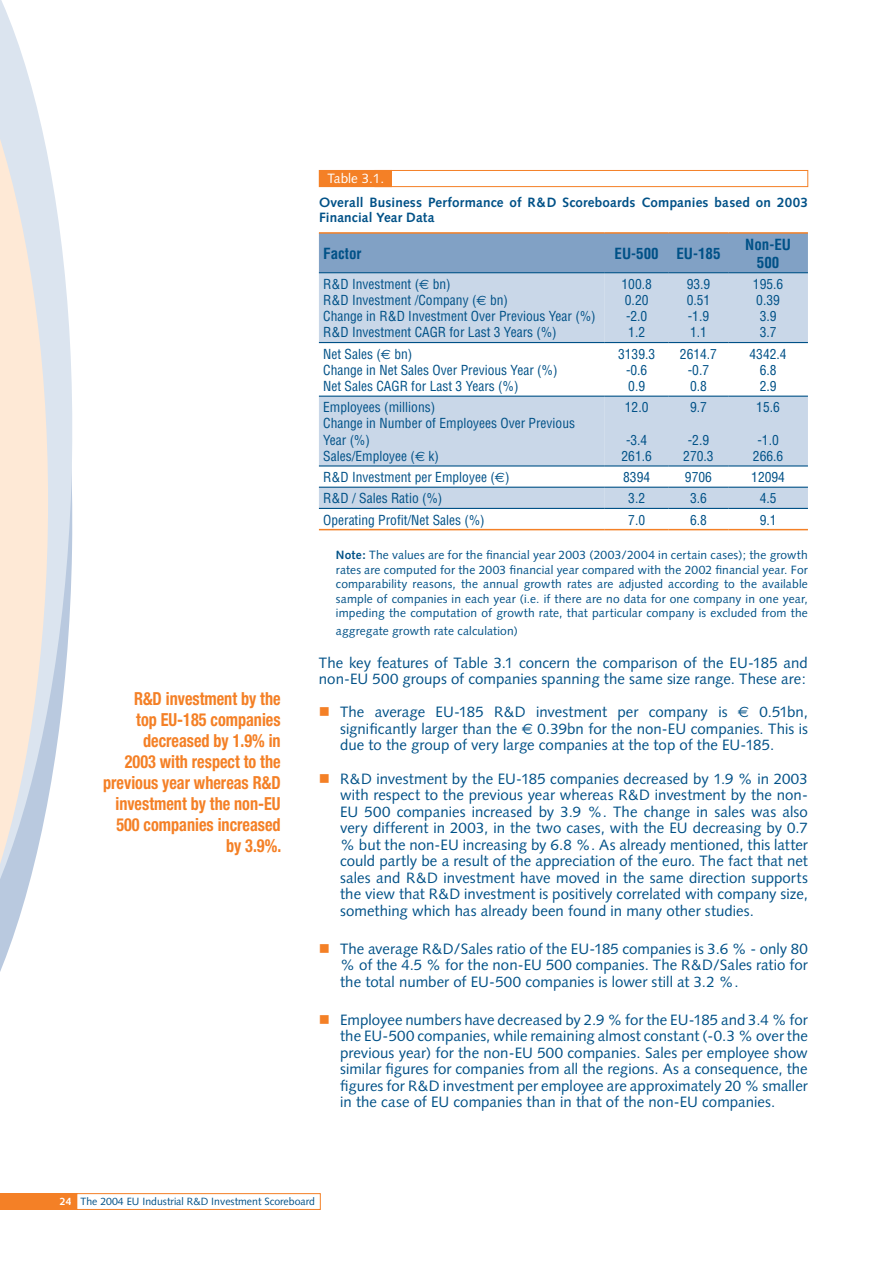
<style>
.page{position:relative;width:893px;height:1263px;background:#fff}
.page>*{position:absolute;margin:0;border:0;box-sizing:border-box;transform-origin:0 0}
.t1{font:700 condensed 18px/21px "Helvetica Neue";color:#f48026;text-align:right;scale:.9 1}
.t2{font:15px/16.5px "Syntax";color:#005187;text-align:justify}
.t3{font:700 condensed 15px/18px "Helvetica";color:#005187;text-align:center}
.t4{font:condensed 13.5px/16.2px "Helvetica";color:#005187;text-align:center}
.t5{font:700 13.5px/15px "Syntax";letter-spacing:.01em;color:#005187}
.t6{font:13.5px "Syntax";color:#fff}
.t7{font:12px/14.4px "Syntax";letter-spacing:.01em;color:#005187;text-align:justify}
.t8{font:10.5px "Syntax";color:#005187}
.s1{font-family:"Euro Sans";font-stretch:normal}
.s2{font-weight:700}
.s3{color:#f48026}
.s4{font-family:"Euro Sans"}
.s5{font-weight:700;color:#fff}
</style>
<div class="page">
<svg style="left:48px;top:159px;width:25px;height:640px;fill:#dbe4ef"></svg>
<svg style="left:0;top:0;width:48px;height:972px;background:#eee7e2"></svg>
<div style="left:76px;top:1193px;width:245px;height:17px;border:1px solid #f48026"></div>
<div style="left:0;top:1193px;width:77px;height:17px;background:#f48026"></div>
<div style="left:319px;top:170px;width:72px;height:17px;background:#f48026"></div>
<div style="left:375px;top:170px;width:433px;height:17px;border:1px solid #f48026"></div>
<div style="left:319px;top:234px;width:489px;height:38px;background:#81a1c5"></div>
<svg style="left:319px;top:273px;width:286px;height:235px;fill:#c9d7e8"></svg>
<svg style="left:605px;top:273px;width:203px;height:235px;fill:#c9d7e8"></svg>
<hr style="left:319px;top:342px;width:286px;height:1px;background:#005187">
<hr style="left:605px;top:342px;width:64px;height:1px;background:#005187">
<hr style="left:669px;top:342px;width:59px;height:1px;background:#005187">
<hr style="left:728px;top:342px;width:80px;height:1px;background:#005187">
<hr style="left:319px;top:396px;width:286px;height:1px;background:#005187">
<hr style="left:605px;top:396px;width:64px;height:1px;background:#005187">
<hr style="left:669px;top:396px;width:59px;height:1px;background:#005187">
<hr style="left:728px;top:396px;width:80px;height:1px;background:#005187">
<hr style="left:319px;top:465px;width:286px;height:1px;background:#005187">
<hr style="left:605px;top:465px;width:64px;height:1px;background:#005187">
<hr style="left:669px;top:465px;width:59px;height:1px;background:#005187">
<hr style="left:728px;top:465px;width:80px;height:1px;background:#005187">
<hr style="left:319px;top:487px;width:286px;height:1px;background:#005187">
<hr style="left:605px;top:487px;width:64px;height:1px;background:#005187">
<hr style="left:669px;top:487px;width:59px;height:1px;background:#005187">
<hr style="left:728px;top:487px;width:80px;height:1px;background:#005187">
<hr style="left:319px;top:232px;width:286px;height:2px;background:#f48026">
<hr style="left:605px;top:232px;width:64px;height:2px;background:#f48026">
<hr style="left:669px;top:232px;width:59px;height:2px;background:#f48026">
<hr style="left:728px;top:232px;width:80px;height:2px;background:#f48026">
<hr style="left:319px;top:272px;width:286px;height:1px;background:#005187">
<hr style="left:605px;top:272px;width:64px;height:1px;background:#005187">
<hr style="left:669px;top:272px;width:59px;height:1px;background:#005187">
<hr style="left:728px;top:272px;width:80px;height:1px;background:#005187">
<hr style="left:319px;top:508px;width:286px;height:1px;background:#005187">
<hr style="left:605px;top:508px;width:64px;height:1px;background:#005187">
<hr style="left:669px;top:508px;width:59px;height:1px;background:#005187">
<hr style="left:728px;top:508px;width:80px;height:1px;background:#005187">
<hr style="left:319px;top:529px;width:286px;height:1px;background:#f48026">
<hr style="left:605px;top:529px;width:64px;height:1px;background:#f48026">
<hr style="left:669px;top:529px;width:59px;height:1px;background:#f48026">
<hr style="left:728px;top:529px;width:80px;height:1px;background:#f48026">
<p class="t6" style="left:328px;top:170px;width:58px">Table 3.1.</p>
<p class="t5" style="left:319px;top:194px;width:490px">Overall Business Performance of R&amp;D Scoreboards Companies based on 2003<br>Financial Year Data</p>
<p class="t3" style="left:323px;top:244px;width:40px">Factor</p>
<p class="t3" style="left:615px;top:244px;width:107px">EU-500 EU-185</p>
<p class="t3" style="left:745px;top:235px;width:47px">Non-EU<br>500</p>
<p class="t4" style="left:323px;top:276px;width:274px;text-align:left">R&amp;D Investment (<span class="s1">€</span> bn)<br>R&amp;D Investment /Company (<span class="s1">€</span> bn)<br>Change in R&amp;D Investment Over Previous Year (%)<br>R&amp;D Investment CAGR for Last 3 Years (%)</p>
<p class="t4" style="left:621px;top:276px;width:32px;text-align:left">100.8<br>0.20 -2.0<br>1.2</p>
<p class="t4" style="left:687px;top:276px;width:25px;text-align:justify">93.9<br>0.51 -1.9<br>1.1</p>
<p class="t4" style="left:753px;top:276px;width:32px;text-align:left">195.6<br>0.39<br>3.9<br>3.7</p>
<p class="t4" style="left:323px;top:345px;width:236px;text-align:left">Net Sales (<span class="s1">€</span> bn)<br>Change in Net Sales Over Previous Year (%)<br>Net Sales CAGR for Last 3 Years (%)</p>
<p class="t4" style="left:618px;top:345px;width:39px">3139.3 -0.6<br>0.9</p>
<p class="t4" style="left:680px;top:345px;width:39px">2614.7 -0.7<br>0.8</p>
<p class="t4" style="left:749px;top:345px;width:39px">4342.4<br>6.8<br>2.9</p>
<p class="t4" style="left:323px;top:399px;width:253px;text-align:left">Employees (millions)<br>Change in Number of Employees Over Previous<br>Year (%)<br>Sales/Employee (<span class="s1">€</span> k)</p>
<p class="t4" style="left:625px;top:399px;width:25px">12.0</p>
<p class="t4" style="left:690px;top:399px;width:18px">9.7</p>
<p class="t4" style="left:683px;top:431px;width:32px">-2.9<br>270.3</p>
<p class="t4" style="left:756px;top:399px;width:25px">15.6</p>
<p class="t4" style="left:753px;top:431px;width:32px">-1.0<br>266.6</p>
<p class="t4" style="left:621px;top:431px;width:32px">-3.4<br>261.6</p>
<p class="t1" style="left:103px;top:688px;width:199px">R&amp;D investment by the<br>top EU-185 companies decreased by 1.9% in<br>2003 with respect to the previous year whereas R&amp;D investment by the non-EU<br>500 companies increased by 3.9%.</p>
<p class="t4" style="left:323px;top:469px;width:188px">R&amp;D Investment per Employee (<span class="s1">€</span>)</p>
<p class="t4" style="left:623px;top:469px;width:28px">8394</p>
<p class="t4" style="left:685px;top:469px;width:28px">9706</p>
<p class="t4" style="left:751px;top:469px;width:35px">12094</p>
<p class="t4" style="left:323px;top:490px;width:121px">R&amp;D / Sales Ratio (%)</p>
<p class="t4" style="left:628px;top:490px;width:18px">3.2</p>
<p class="t4" style="left:690px;top:490px;width:18px">3.6</p>
<p class="t4" style="left:760px;top:490px;width:18px">4.5</p>
<p class="t4" style="left:323px;top:511px;width:163px">Operating Profit/Net Sales (%)</p>
<p class="t4" style="left:628px;top:511px;width:18px">7.0</p>
<p class="t4" style="left:690px;top:511px;width:18px">6.8</p>
<p class="t4" style="left:760px;top:511px;width:18px">9.1</p>
<p class="t7" style="left:336px;top:548px;width:473px"><span class="s2">Note:</span> The values are for the financial year 2003 (2003/2004 in certain cases); the growth rates are computed for the 2003 financial year compared with the 2002 financial year. For comparability reasons, the annual growth rates are adjusted according to the available sample of companies in each year (i.e. if there are no data for one company in one year, impeding the computation of growth rate, that particular company is excluded from the</p>
<p class="t7" style="left:336px;top:624px;width:183px">aggregate growth rate calculation)</p>
<p class="t2" style="left:319px;top:655px;width:490px">The key features of Table 3.1 concern the comparison of the EU-185 and non-EU 500 groups of companies spanning the same size range. These are:</p>
<p class="t2" style="left:340px;top:704px;width:469px;text-indent:-21px"><span class="s3">■</span> The average EU-185 R&amp;D investment per company is <span class="s4">€</span> 0.51bn, significantly larger than the <span class="s4">€</span> 0.39bn for the non-EU companies. This is due to the group of very large companies at the top of the EU-185.</p>
<p class="t2" style="left:340px;top:770px;width:469px;text-indent:-21px"><span class="s3">■</span> R&amp;D investment by the EU-185 companies decreased by 1.9 % in 2003 with respect to the previous year whereas R&amp;D investment by the non-EU 500 companies increased by 3.9 %. The change in sales was also very different in 2003, in the two cases, with the EU decreasing by 0.7 % but the non-EU increasing by 6.8 %. As already mentioned, this latter could partly be a result of the appreciation of the euro. The fact that net sales and R&amp;D investment have moved in the same direction supports the view that R&amp;D investment is positively correlated with company size, something which has already been found in many other studies.</p>
<p class="t2" style="left:340px;top:940px;width:469px;text-indent:-21px"><span class="s3">■</span> The average R&amp;D/Sales ratio of the EU-185 companies is 3.6 % - only 80 % of the 4.5 % for the non-EU 500 companies. The R&amp;D/Sales ratio for the total number of EU-500 companies is lower still at 3.2 %.</p>
<p class="t2" style="left:340px;top:1011px;width:469px;text-indent:-21px"><span class="s3">■</span> Employee numbers have decreased by 2.9 % for the EU-185 and 3.4 % for the EU-500 companies, while remaining almost constant (-0.3 % over the previous year) for the non-EU 500 companies. Sales per employee show similar figures for companies from all the regions. As a consequence, the figures for R&amp;D investment per employee are approximately 20 % smaller in the case of EU companies than in that of the non-EU companies.</p>
<p class="t8" style="left:60px;top:1195px;width:257px"><span class="s5">24</span> The 2004 EU Industrial R&amp;D Investment Scoreboard</p>
</div>
